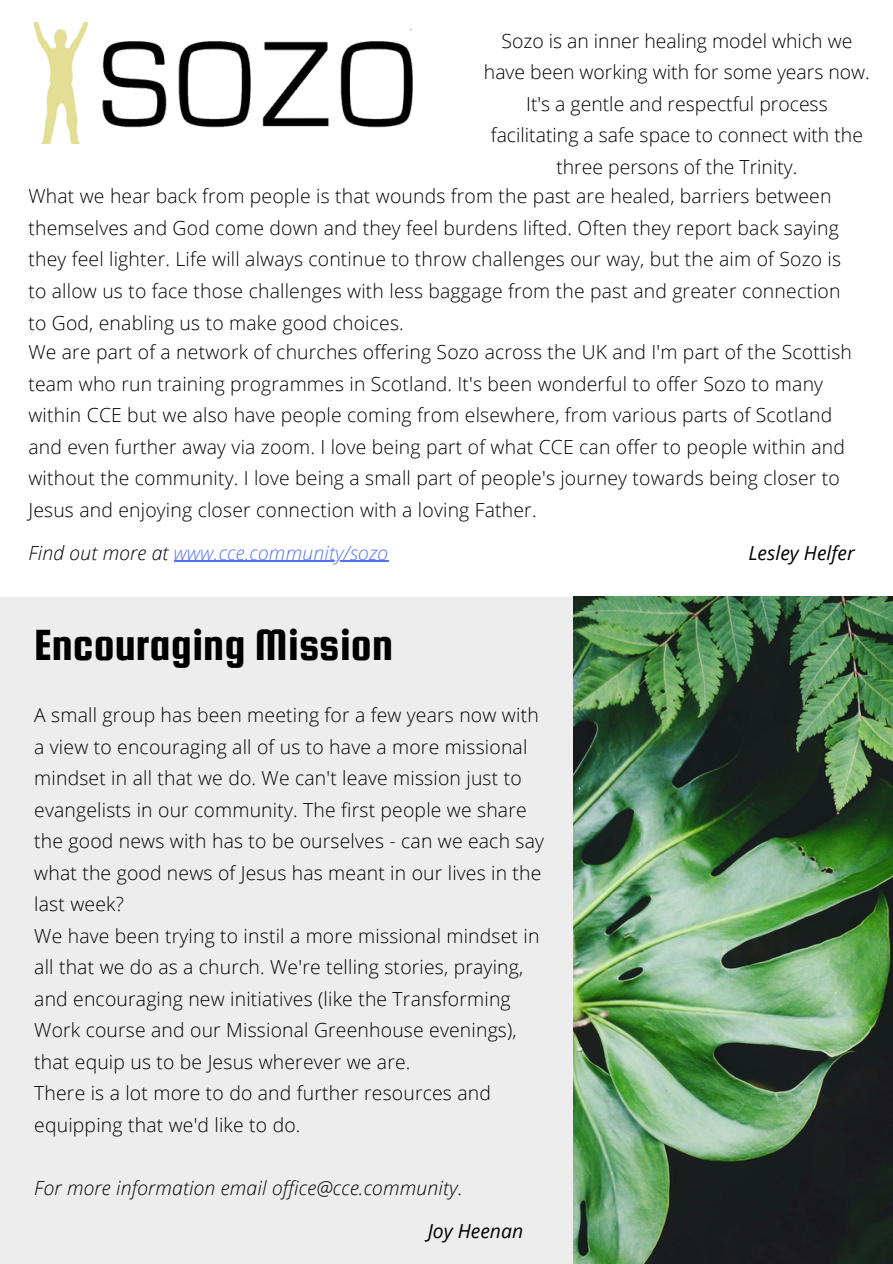
<style>
.page{position:relative;width:893px;height:1264px;background:#fff}
.page>*{position:absolute;margin:0;border:0;box-sizing:border-box;transform-origin:0 0}
.t1{font:46.65px "Squada One";color:#000}
.t2{font:300 19.35px/31.5px "Open Sans";letter-spacing:.01em;color:#000}
.t3{font:italic 300 19.35px "Open Sans";letter-spacing:.01em;color:#000}
.t4{font:italic 300 19.35px "Open Sans";letter-spacing:.01em;color:#5271ff}
.t5{font:italic 19.35px "Open Sans";color:#000}
.s1{color:#000}
</style>
<div class="page">
<div style="left:0;top:597px;width:892px;height:666px;background:#ededed"></div>
<img style="left:33px;top:22px;width:379px;height:122px">
<img style="left:573px;top:597px;width:319px;height:666px">
<hr style="left:174px;top:561px;width:214px;height:1px;background:#5271ff">
<p class="t2" style="left:484px;top:24px;width:387px;text-align:center">Sozo is an inner healing model which we have been working with for some years now.<br>It's a gentle and respectful process facilitating a safe space to connect with the three persons of the Trinity.</p>
<p class="t2" style="left:28px;top:180px;width:814px">What we hear back from people is that wounds from the past are healed, barriers between themselves and God come down and they feel burdens lifted. Often they report back saying they feel lighter. Life will always continue to throw challenges our way, but the aim of Sozo is to allow us to face those challenges with less baggage from the past and greater connection to God, enabling us to make good choices.</p>
<p class="t2" style="left:28px;top:336px;width:825px">We are part of a network of churches offering Sozo across the UK and I'm part of the Scottish team who run training programmes in Scotland. It's been wonderful to offer Sozo to many within CCE but we also have people coming from elsewhere, from various parts of Scotland and even further away via zoom. I love being part of what CCE can offer to people within and without the community. I love being a small part of people's journey towards being closer to Jesus and enjoying closer connection with a loving Father.</p>
<p class="t4" style="left:28px;top:539px;width:361px"><span class="s1">Find out more at</span> www.cce.community/sozo</p>
<p class="t5" style="left:748px;top:539px;width:108px">Lesley Helfer</p>
<p class="t1" style="left:34px;top:620px;width:360px">Encouraging Mission</p>
<p class="t2" style="left:34px;top:698px;width:511px">A small group has been meeting for a few years now with a view to encouraging all of us to have a more missional mindset in all that we do. We can't leave mission just to evangelists in our community. The first people we share the good news with has to be ourselves - can we each say what the good news of Jesus has meant in our lives in the last week?</p>
<h1 class="t2" style="left:34px;top:919px;width:506px">We have been trying to instil a more missional mindset in all that we do as a church. We're telling stories, praying, and encouraging new initiatives (like the Transforming Work course and our Missional Greenhouse evenings), that equip us to be Jesus wherever we are.</h1>
<p class="t2" style="left:34px;top:1076px;width:458px">There is a lot more to do and further resources and equipping that we'd like to do.</p>
<p class="t3" style="left:34px;top:1174px;width:430px">For more information email office@cce.community.</p>
<p class="t5" style="left:427px;top:1216px;width:97px">Joy Heenan</p>
</div>
